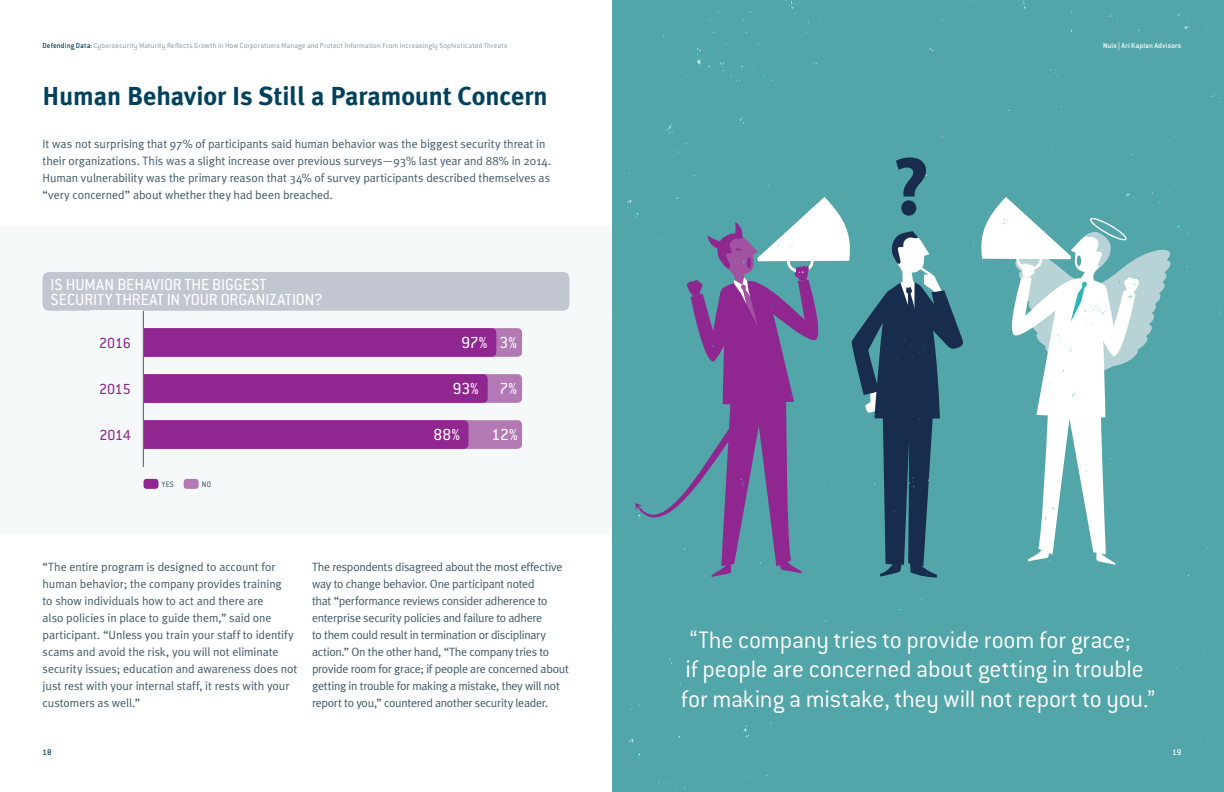
<style>
.page{position:relative;width:1224px;height:792px;background:#fff}
.page>*{position:absolute;margin:0;border:0;box-sizing:border-box;transform-origin:0 0}
.t1{font:300 26.2px/29.7px "Conduit ITC Std";letter-spacing:-.01em;color:#fff;text-align:center}
.t2{font:700 26px "Meta Plus Lining";color:#02415e}
.t3{font:17.6px/15.2px "Conduit ITC Std";color:#fff}
.t4{font:16px "Conduit ITC Std";letter-spacing:-.02em;color:#90268f}
.t5{font:12px/17px "Meta Plus Normal";letter-spacing:-.01em;color:#405968}
.t6{font:500 9px "Conduit ITC Std";color:#02415e}
.t7{font:500 9px "Conduit ITC Std";color:#fff}
.t8{font:8.6px "Conduit ITC Std";color:#405968}
.t9{font:300 8px "Conduit ITC Std";letter-spacing:.015em;color:#8094a1}
.t10{font:500 8px "Conduit ITC Std";letter-spacing:.02em;color:#fff}
.s1{font-weight:500;color:#02415e}
</style>
<div class="page">
<div style="left:0;top:227px;width:612px;height:307px;background:#f5f9f9"></div>
<div style="left:43px;top:272px;width:527px;height:39px;background:#c2c6d0;border-radius:7px"></div>
<div style="left:128px;top:328px;width:394px;height:29px;background:#b279b4;border-radius:5px"></div>
<div style="left:103px;top:328px;width:393px;height:29px;background:#90268f;border-radius:5px"></div>
<div style="left:128px;top:374px;width:394px;height:29px;background:#b279b4;border-radius:5px"></div>
<div style="left:113px;top:374px;width:375px;height:29px;background:#90268f;border-radius:5px"></div>
<div style="left:128px;top:420px;width:394px;height:29px;background:#b279b4;border-radius:5px"></div>
<div style="left:110px;top:420px;width:358px;height:29px;background:#90268f;border-radius:5px"></div>
<div style="left:90px;top:311px;width:53px;height:156px;background:#f5f9f9"></div>
<hr style="left:143px;top:311px;width:1px;height:156px;background:#405968">
<div style="left:144px;top:479px;width:14px;height:10px;background:#90268f;border-radius:3px"></div>
<div style="left:184px;top:479px;width:15px;height:10px;background:#b279b4;border-radius:3px"></div>
<div style="left:612px;top:0;width:612px;height:792px;background:#52a5a8"></div>
<svg style="left:664px;top:651px;width:9px;height:14px"></svg>
<svg style="left:630px;top:704px;width:19px;height:10px"></svg>
<svg style="left:628px;top:737px;width:26px;height:26px"></svg>
<svg style="left:656px;top:781px;width:29px;height:8px"></svg>
<svg style="left:898px;top:595px;width:24px;height:17px"></svg>
<svg style="left:741px;top:672px;width:9px;height:68px"></svg>
<svg style="left:807px;top:619px;width:23px;height:43px"></svg>
<svg style="left:613px;top:0;width:610px;height:580px"></svg>
<p class="t9" style="left:43px;top:40px;width:466px"><span class="s1">Defending Data:</span> Cybersecurity Maturity Reflects Growth in How Corporations Manage and Protect Information From Increasingly Sophisticated Threats</p>
<p class="t10" style="left:1103px;top:40px;width:80px">Nuix | Ari Kaplan Advisors</p>
<h2 class="t2" style="left:43px;top:81px;width:507px">Human Behavior Is Still a Paramount Concern</h2>
<p class="t5" style="left:43px;top:136px;width:510px">It was not surprising that 97% of participants said human behavior was the biggest security threat in their organizations. This was a slight increase over previous surveys—93% last year and 88% in 2014.<br>Human vulnerability was the primary reason that 34% of survey participants described themselves as “very concerned” about whether they had been breached.</p>
<h3 class="t3" style="left:51px;top:276px;width:274px">IS HUMAN BEHAVIOR THE BIGGEST<br>SECURITY THREAT IN YOUR ORGANIZATION?</h3>
<h3 class="t4" style="left:99px;top:333px;width:33px">2016</h3>
<h3 class="t4" style="left:99px;top:379px;width:33px">2015</h3>
<h3 class="t4" style="left:99px;top:425px;width:33px">2014</h3>
<p class="t8" style="left:162px;top:479px;width:14px">YES</p>
<p class="t8" style="left:202px;top:479px;width:10px">NO</p>
<h3 class="t3" style="left:461px;top:334px;width:57px">97% 3%</h3>
<h3 class="t3" style="left:453px;top:380px;width:66px">93% 7%</h3>
<h3 class="t3" style="left:434px;top:427px;width:28px">88%</h3>
<h3 class="t3" style="left:492px;top:427px;width:27px">12%</h3>
<p class="t5" style="left:43px;top:558px;width:256px">“The entire program is designed to account for human behavior; the company provides training<br>to show individuals how to act and there are<br>also policies in place to guide them,” said one participant. “Unless you train your staff to identify scams and avoid the risk, you will not eliminate security issues; education and awareness does not just rest with your internal staff, it rests with your customers as well.”</p>
<p class="t5" style="left:312px;top:558px;width:258px">The respondents disagreed about the most effective way to change behavior. One participant noted<br>that “performance reviews consider adherence to enterprise security policies and failure to adhere<br>to them could result in termination or disciplinary action.” On the other hand, “The company tries to provide room for grace; if people are concerned about getting in trouble for making a mistake, they will not report to you,” countered another security leader.</p>
<h1 class="t1" style="left:681px;top:624px;width:476px">“The company tries to provide room for grace;<br>if people are concerned about getting in trouble for making a mistake, they will not report to you.”</h1>
<p class="t6" style="left:43px;top:747px;width:11px">18</p>
<p class="t7" style="left:1172px;top:747px;width:11px">19</p>
</div>
